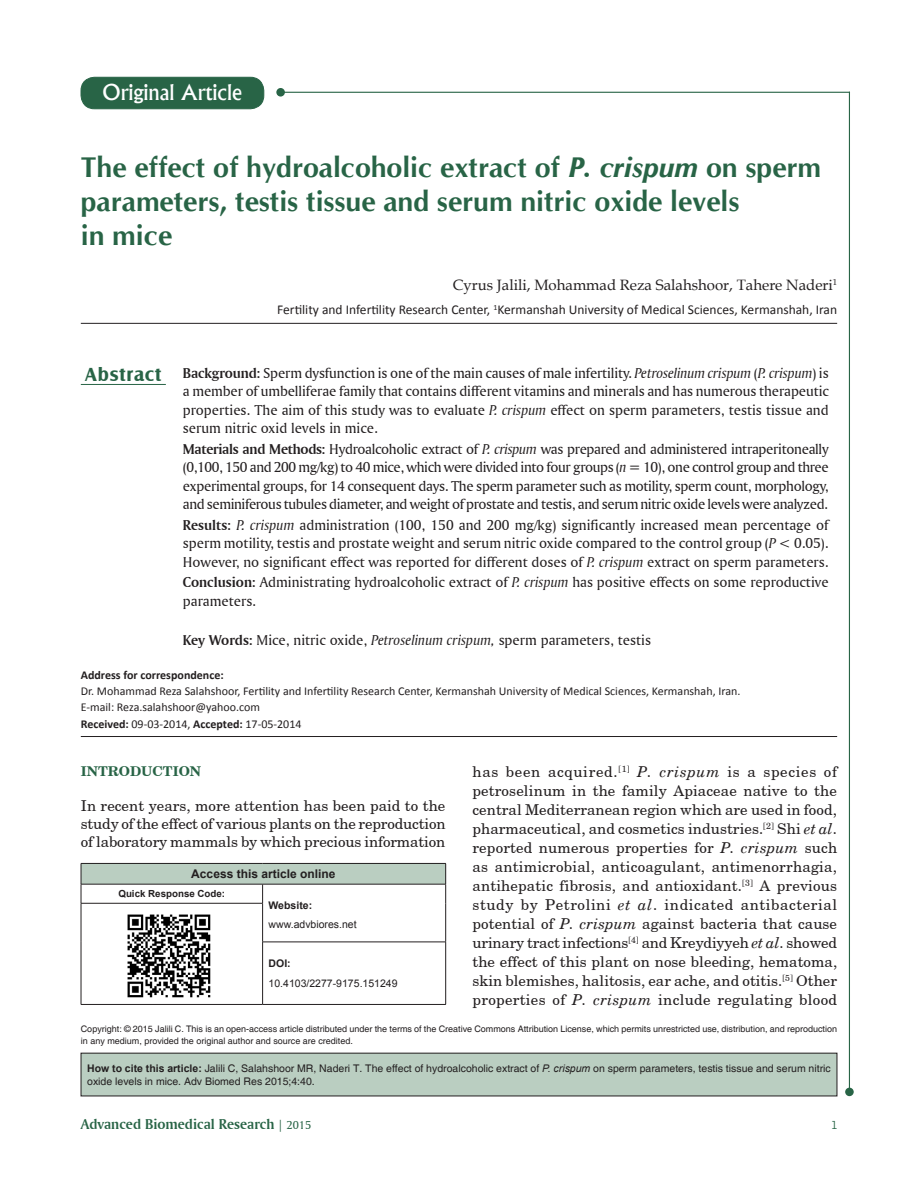
<style>
.page{position:relative;width:918px;height:1188px;background:#fff}
.page>*{position:absolute;margin:0;border:0;box-sizing:border-box;transform-origin:0 0}
.AT{font:700 28.5px/34.2px "CG Omega";color:#286446}
.AH{font:500 21px "Albertus";color:#fff}
.ABSH{font:700 19.5px "Castle T";letter-spacing:.04em;color:#286446}
.ABS{font:15px/18.5px "Amerigo BT Roman A";color:#231f20;text-align:justify}
.TX{font:15px/19px "New Century Schoolbook";letter-spacing:-.005em;color:#231f20;text-align:justify}
.KWD{font:15px "Amerigo BT Roman A";color:#231f20}
.AU{font:15px "Book Antiqua";color:#231f20}
.RF{font:15px "Amerigo BT Bold A";color:#286446}
.AFF{font:13.5px "Calibri";color:#231f20}
.t1{font:700 13.5px "Century Schoolbook BT";color:#286446}
.ADD{font:12px/16.2px "Calibri";color:#231f20}
.HIS{font:12px "Calibri";color:#231f20}
.ATAO{font:700 12px "Arial";color:#231f20}
.RF-2{font:12px "Bell Centennial BT Address";color:#286446}
.SRC{font:10.5px/12.6px "Helvetica";color:#231f20}
.DOI{font:10.5px "Arial";color:#231f20}
.WEB{font:10.5px "Arial";color:#231f20}
.WEB-2{font:700 10.5px "Arial";color:#231f20}
.DOI-2{font:700 10.5px "Arial";color:#231f20}
.QRC{font:700 9.75px "Arial";color:#231f20}
.t2{font:9px/12px "Helvetica";color:#231f20}
.s1{font-style:italic}
.s2{font-family:"Amerigo BT Bold A"}
.s3{font-family:"Amerigo BT Italic A"}
.s4{font-weight:700}
.s5{font-family:"New Century Schlbk";font-style:italic}
.s6{font-family:"Amerigo BT Roman A";font-size:12px}
</style>
<div class="page">
<div style="left:81px;top:77px;width:183px;height:32px;background:#286446;border-radius:14px"></div>
<div style="left:81px;top:77px;width:183px;height:32px;border:1px solid #286446;border-radius:14px"></div>
<hr style="left:281px;top:92px;width:569px;height:1px;background:#286446">
<div style="left:276px;top:88px;width:9px;height:9px;background:#286446;border-radius:50%"></div>
<hr style="left:849px;top:92px;width:1px;height:999px;background:#286446">
<div style="left:845px;top:1088px;width:9px;height:8px;background:#286446;border-radius:50%"></div>
<hr style="left:81px;top:323px;width:756px;height:1px;background:#231f20">
<hr style="left:81px;top:736px;width:756px;height:1px;background:#231f20">
<hr style="left:81px;top:384px;width:85px;height:1px;background:#286446">
<div style="left:81px;top:863px;width:365px;height:21px;background:#bacec1"></div>
<hr style="left:81px;top:1004px;width:182px;height:1px;background:#231f20">
<hr style="left:81px;top:863px;width:182px;height:1px;background:#231f20">
<hr style="left:263px;top:863px;width:183px;height:1px;background:#231f20">
<hr style="left:81px;top:884px;width:182px;height:1px;background:#231f20">
<svg style="left:81px;top:864px;width:1px;height:39px"></svg>
<hr style="left:263px;top:884px;width:183px;height:1px;background:#231f20">
<svg style="left:445px;top:864px;width:1px;height:39px"></svg>
<hr style="left:445px;top:903px;width:1px;height:39px;background:#231f20">
<hr style="left:81px;top:903px;width:182px;height:1px;background:#231f20">
<hr style="left:81px;top:903px;width:1px;height:39px;background:#231f20">
<hr style="left:81px;top:942px;width:1px;height:62px;background:#231f20">
<hr style="left:445px;top:942px;width:1px;height:62px;background:#231f20">
<hr style="left:263px;top:1004px;width:183px;height:1px;background:#231f20">
<svg style="left:262px;top:884px;width:1px;height:19px"></svg>
<hr style="left:262px;top:903px;width:1px;height:39px;background:#231f20">
<hr style="left:262px;top:942px;width:1px;height:62px;background:#231f20">
<hr style="left:262px;top:942px;width:184px;height:1px;background:#231f20">
<img style="left:127px;top:914px;width:84px;height:84px">
<div style="left:81px;top:1053px;width:756px;height:43px;background:#bacec1"></div>
<p class="AH" style="left:103px;top:80px;width:141px">Original Article</p>
<p class="AT" style="left:81px;top:150px;width:742px">The effect of hydroalcoholic extract of <span class="s1">P. crispum</span> on sperm parameters, testis tissue and serum nitric oxide levels<br>in mice</p>
<p class="AU" style="left:453px;top:274px;width:386px">Cyrus Jalili, Mohammad Reza Salahshoor, Tahere Naderi<sup>1</sup></p>
<p class="AFF" style="left:277px;top:301px;width:561px">Fertility and Infertility Research Center, <sup>1</sup>Kermanshah University of Medical Sciences, Kermanshah, Iran</p>
<p class="ABSH" style="left:85px;top:363px;width:78px">Abstract</p>
<p class="ABS" style="left:183px;top:363px;width:648px"><span class="s2">Background:</span> Sperm dysfunction is one of the main causes of male infertility. <span class="s3">Petroselinum crispum</span> (<span class="s3">P. crispum</span>) is a member of umbelliferae family that contains different vitamins and minerals and has numerous therapeutic properties. The aim of this study was to evaluate <span class="s3">P. crispum</span> effect on sperm parameters, testis tissue and serum nitric oxid levels in mice.</p>
<p class="ABS" style="left:183px;top:439px;width:647px"><span class="s2">Materials and Methods:</span> Hydroalcoholic extract of <span class="s3">P. crispum</span> was prepared and administered intraperitoneally (0,100, 150 and 200 mg/kg) to 40 mice, which were divided into four groups (<span class="s3">n</span> = 10), one control group and three experimental groups, for 14 consequent days. The sperm parameter such as motility, sperm count, morphology, and seminiferous tubules diameter, and weight of prostate and testis, and serum nitric oxide levels were analyzed.</p>
<p class="ABS" style="left:183px;top:515px;width:647px"><span class="s2">Results:</span> <span class="s3">P. crispum</span> administration (100, 150 and 200 mg/kg) significantly increased mean percentage of sperm motility, testis and prostate weight and serum nitric oxide compared to the control group (<span class="s3">P</span> &lt; 0.05).<br>However, no significant effect was reported for different doses of <span class="s3">P. crispum</span> extract on sperm parameters.</p>
<p class="ABS" style="left:183px;top:573px;width:647px"><span class="s2">Conclusion:</span> Administrating hydroalcoholic extract of <span class="s3">P. crispum</span> has positive effects on some reproductive parameters.</p>
<p class="KWD" style="left:183px;top:631px;width:470px"><span class="s2">Key Words:</span> Mice, nitric oxide, <span class="s3">Petroselinum crispum,</span> sperm parameters, testis</p>
<p class="ADD" style="left:81px;top:667px;width:661px"><span class="s4">Address for correspondence:<br></span>Dr. Mohammad Reza Salahshoor, Fertility and Infertility Research Center, Kermanshah University of Medical Sciences, Kermanshah, Iran.<br>E‑mail: Reza.salahshoor@yahoo.com</p>
<p class="HIS" style="left:81px;top:716px;width:222px"><span class="s4">Received:</span> 09‑03‑2014, <span class="s4">Accepted:</span> 17‑05‑2014</p>
<h1 class="t1" style="left:81px;top:763px;width:122px">INTRODUCTION</h1>
<p class="TX" style="left:81px;top:796px;width:366px;line-height:18px">In recent years, more attention has been paid to the study of the effect of various plants on the reproduction of laboratory mammals by which precious information</p>
<p class="ATAO" style="left:191px;top:866px;width:146px">Access this article online</p>
<p class="QRC" style="left:118px;top:887px;width:108px">Quick Response Code:</p>
<p class="WEB-2" style="left:269px;top:898px;width:45px">Website:</p>
<p class="WEB" style="left:269px;top:918px;width:90px">www.advbiores.net</p>
<p class="DOI-2" style="left:269px;top:957px;width:24px">DOI:</p>
<p class="DOI" style="left:269px;top:976px;width:131px">10.4103/2277-9175.151249</p>
<p class="TX" style="left:472px;top:762px;width:366px">has been acquired.<sup>[1]</sup> <span class="s5">P. crispum</span> is a species of petroselinum in the family Apiaceae native to the central Mediterranean region which are used in food, pharmaceutical, and cosmetics industries.<sup>[2]</sup> Shi <span class="s5">et al</span>. reported numerous properties for <span class="s5">P. crispum</span> such as antimicrobial, anticoagulant, antimenorrhagia, antihepatic fibrosis, and antioxidant.<sup>[3]</sup> A previous study by Petrolini <span class="s5">et al</span>. indicated antibacterial potential of <span class="s5">P. crispum</span> against bacteria that cause urinary tract infections<sup>[4]</sup> and Kreydiyyeh <span class="s5">et al</span>. showed the effect of this plant on nose bleeding, hematoma, skin blemishes, halitosis, ear ache, and otitis.<sup>[5]</sup> Other properties of <span class="s5">P. crispum</span> include regulating blood</p>
<p class="t2" style="left:81px;top:1024px;width:758px">Copyright: © 2015 Jalili C. This is an open‑access article distributed under the terms of the Creative Commons Attribution License, which permits unrestricted use, distribution, and reproduction in any medium, provided the original author and source are credited.</p>
<p class="SRC" style="left:87px;top:1062px;width:745px"><span class="s4">How to cite this article:</span> Jalili C, Salahshoor MR, Naderi T. The effect of hydroalcoholic extract of <span class="s1">P. crispum</span> on sperm parameters, testis tissue and serum nitric oxide levels in mice. Adv Biomed Res 2015;4:40.</p>
<p class="RF" style="left:81px;top:1115px;width:232px">Advanced Biomedical Research <span class="s6">| 2015</span></p>
<p class="RF-2" style="left:832px;top:1118px;width:7px">1</p>
</div>
